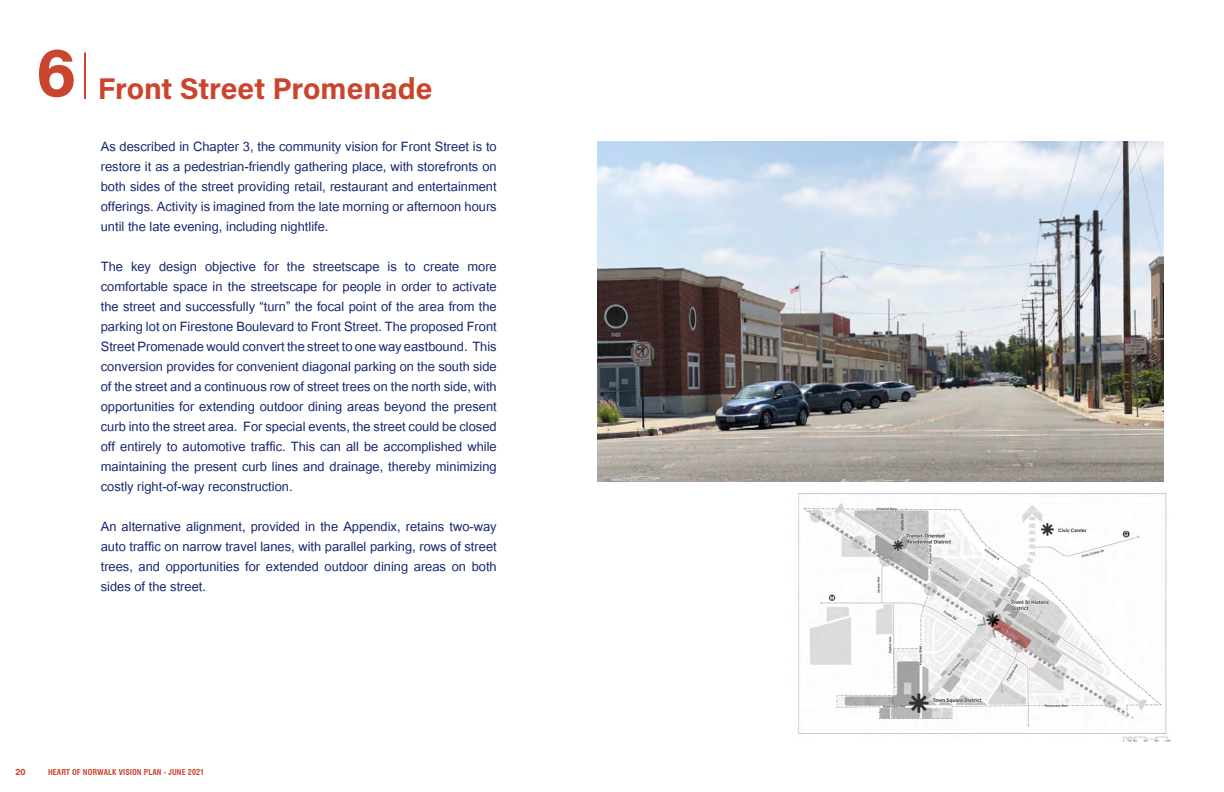
<style>
.page{position:relative;width:1224px;height:792px;background:#fff}
.page>*{position:absolute;margin:0;border:0;box-sizing:border-box;transform-origin:0 0}
.t1{font:70px "Acumin Variable Concept";color:#ca452d}
.t2{font:30px "Acumin Variable Concept";letter-spacing:-.005em;color:#ca452d}
.t3{font:18px/20px "Utsaah";color:#17256f;text-align:justify}
.t4{font:700 9px "Swiss 721 BT";color:#ca452d}
.t5{font:700 condensed 8px "Swiss 721 BT";letter-spacing:.01em;color:#ca452d}
</style>
<div class="page">
<hr style="left:84px;top:52px;width:2px;height:47px;background:#ca452d">
<img style="left:598px;top:142px;width:566px;height:339px">
<img style="left:798px;top:493px;width:373px;height:249px">
<h1 class="t1" style="left:36px;top:24px;width:42px">6</h1>
<h2 class="t2" style="left:98px;top:67px;width:336px">Front Street Promenade</h2>
<p class="t3" style="left:101px;top:137px;width:398px">As described in Chapter 3, the community vision for Front Street is to restore it as a pedestrian-friendly gathering place, with storefronts on both sides of the street providing retail, restaurant and entertainment offerings. Activity is imagined from the late morning or afternoon hours until the late evening, including nightlife.</p>
<p class="t3" style="left:101px;top:257px;width:398px">The key design objective for the streetscape is to create more comfortable space in the streetscape for people in order to activate the street and successfully “turn” the focal point of the area from the parking lot on Firestone Boulevard to Front Street. The proposed Front Street Promenade would convert the street to one way eastbound. This conversion provides for convenient diagonal parking on the south side of the street and a continuous row of street trees on the north side, with opportunities for extending outdoor dining areas beyond the present curb into the street area. For special events, the street could be closed off entirely to automotive traffic. This can all be accomplished while maintaining the present curb lines and drainage, thereby minimizing costly right-of-way reconstruction.</p>
<p class="t3" style="left:101px;top:517px;width:397px">An alternative alignment, provided in the Appendix, retains two-way auto traffic on narrow travel lanes, with parallel parking, rows of street trees, and opportunities for extended outdoor dining areas on both sides of the street.</p>
<p class="t4" style="left:15px;top:766px;width:12px">20</p>
<p class="t5" style="left:48px;top:767px;width:158px">HEART OF NORWALK VISION PLAN - JUNE 2021</p>
</div>
